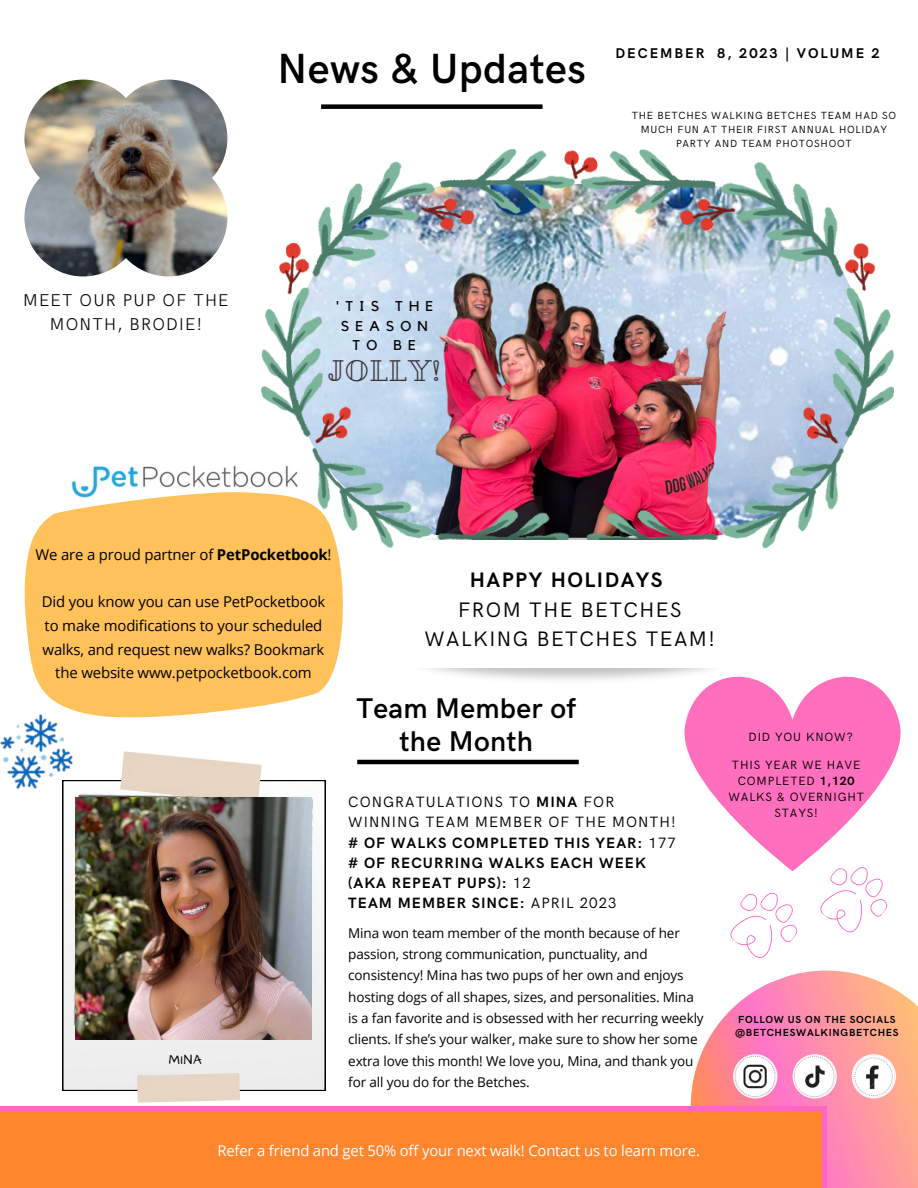
<style>
.page{position:relative;width:918px;height:1188px;background:#fff}
.page>*{position:absolute;margin:0;border:0;box-sizing:border-box;transform-origin:0 0}
.t1{font:600 42.3px "HK Grotesk";letter-spacing:.01em;color:#000}
.t2{font:28.8px "Pirou";color:#3c3333}
.t3{font:600 28.65px/32.7px "HK Grotesk";letter-spacing:.01em;color:#000;text-align:center}
.t4{font:21px/29.2px "HK Grotesk";letter-spacing:.07em;color:#000;text-align:center}
.t5{font:700 21px "HK Grotesk";letter-spacing:.07em;color:#000}
.t6{font:300 17.1px/23.7px "HK Grotesk";letter-spacing:.07em;color:#000;text-align:center}
.t7{font:700 15px/20.2px "HK Grotesk";letter-spacing:.07em;color:#000}
.t8{font:15px/20.2px "HK Grotesk";letter-spacing:.07em;color:#000}
.t9{font:14.85px/23.7px "Open Sans";letter-spacing:-.01em;color:#000;text-align:center}
.t10{font:14.85px "Open Sans";letter-spacing:-.01em;color:#fff}
.t11{font:700 14.1px "HK Grotesk";letter-spacing:.14em;color:#000}
.t12{font:14.1px/19.2px "Kollektif";letter-spacing:.44em;color:#000;text-align:center}
.t13{font:13.5px/21.3px "Open Sans";letter-spacing:-.01em;color:#000}
.t14{font:13.5px "Architects Daughter";color:#000}
.t15{font:12px/16px "HK Grotesk";letter-spacing:.07em;color:#000;text-align:center}
.t16{font:10.35px/13.8px "HK Grotesk";letter-spacing:.07em;color:#000;text-align:center}
.t17{font:700 10.35px "HK Grotesk";letter-spacing:.07em;color:#000}
.s1{font-weight:700}
.s2{font-weight:400}
</style>
<div class="page">
<svg style="left:653px;top:970px;width:265px;height:218px"></svg>
<div style="left:0;top:1107px;width:826px;height:81px;background:#ff862f"></div>
<img style="left:24px;top:80px;width:203px;height:196px">
<img style="left:71px;top:465px;width:191px;height:27px">
<svg style="left:24px;top:492px;width:319px;height:225px;background:#fec769"></svg>
<svg style="left:684px;top:676px;width:217px;height:195px;fill:#ff6fbd"></svg>
<div style="left:321px;top:104px;width:222px;height:5px;background:#000"></div>
<svg style="left:62px;top:780px;width:264px;height:311px"></svg>
<hr style="left:357px;top:760px;width:222px;height:4px;background:#000">
<img style="left:120px;top:751px;width:142px;height:47px">
<img style="left:137px;top:1073px;width:103px;height:30px">
<svg style="left:733px;top:1054px;width:44px;height:45px"></svg>
<svg style="left:792px;top:1054px;width:45px;height:45px"></svg>
<svg style="left:852px;top:1054px;width:44px;height:45px"></svg>
<svg style="left:815px;top:864px;width:75px;height:69px"></svg>
<svg style="left:730px;top:892px;width:68px;height:66px"></svg>
<img style="left:76px;top:798px;width:236px;height:242px">
<img style="left:0;top:697px;width:90px;height:109px">
<img style="left:262px;top:150px;width:632px;height:423px">
<img style="left:427px;top:668px;width:326px;height:33px">
<img style="left:386px;top:507px;width:367px;height:66px">
<div style="left:394px;top:540px;width:351px;height:128px;background:#fff"></div>
<p class="t1" style="left:278px;top:45px;width:310px">News &amp; Updates</p>
<p class="t11" style="left:616px;top:46px;width:266px">DECEMBER 8, 2023 | VOLUME 2</p>
<p class="t16" style="left:632px;top:109px;width:266px">THE BETCHES WALKING BETCHES TEAM HAD SO<br>MUCH FUN AT THEIR FIRST ANNUAL HOLIDAY<br>PARTY AND TEAM PHOTOSHOOT</p>
<p class="t6" style="left:23px;top:289px;width:207px">MEET OUR PUP OF THE<br>MONTH, BRODIE!</p>
<p class="t12" style="left:336px;top:297px;width:99px">'TIS THE<br>SEASON<br>TO BE</p>
<p class="t2" style="left:328px;top:354px;width:114px">JOLLY!</p>
<p class="t9" style="left:36px;top:543px;width:298px">We are a proud partner of <span class="s1">PetPocketbook</span>!</p>
<p class="t9" style="left:42px;top:590px;width:285px">Did you know you can use PetPocketbook to make modifications to your scheduled walks, and request new walks? Bookmark the website www.petpocketbook.com</p>
<p class="t14" style="left:169px;top:1051px;width:35px">MINA</p>
<p class="t5" style="left:470px;top:568px;width:194px">HAPPY HOLIDAYS</p>
<p class="t4" style="left:425px;top:596px;width:292px">FROM THE BETCHES<br>WALKING BETCHES TEAM!</p>
<p class="t3" style="left:356px;top:694px;width:221px">Team Member of the Month</p>
<p class="t8" style="left:348px;top:792px;width:329px">CONGRATULATIONS TO <span class="s1">MINA</span> FOR<br>WINNING TEAM MEMBER OF THE MONTH!</p>
<p class="t7" style="left:348px;top:833px;width:329px"># OF WALKS COMPLETED THIS YEAR: <span class="s2">177</span></p>
<p class="t7" style="left:348px;top:853px;width:299px"># OF RECURRING WALKS EACH WEEK (AKA REPEAT PUPS): <span class="s2">12</span></p>
<p class="t7" style="left:348px;top:894px;width:270px">TEAM MEMBER SINCE: <span class="s2">APRIL 2023</span></p>
<p class="t13" style="left:348px;top:922px;width:357px">Mina won team member of the month because of her passion, strong communication, punctuality, and consistency! Mina has two pups of her own and enjoys hosting dogs of all shapes, sizes, and personalities. Mina is a fan favorite and is obsessed with her recurring weekly clients. If she’s your walker, make sure to show her some extra love this month! We love you, Mina, and thank you for all you do for the Betches.</p>
<p class="t15" style="left:749px;top:729px;width:106px">DID YOU KNOW?</p>
<p class="t15" style="left:728px;top:757px;width:137px">THIS YEAR WE HAVE<br>COMPLETED <span class="s1">1,120<br></span>WALKS &amp; OVERNIGHT<br>STAYS!</p>
<p class="t17" style="left:738px;top:1013px;width:159px">FOLLOW US ON THE SOCIALS</p>
<p class="t17" style="left:735px;top:1027px;width:165px">@BETCHESWALKINGBETCHES</p>
<p class="t10" style="left:217px;top:1140px;width:484px">Refer a friend and get 50% off your next walk! Contact us to learn more.</p>
</div>
